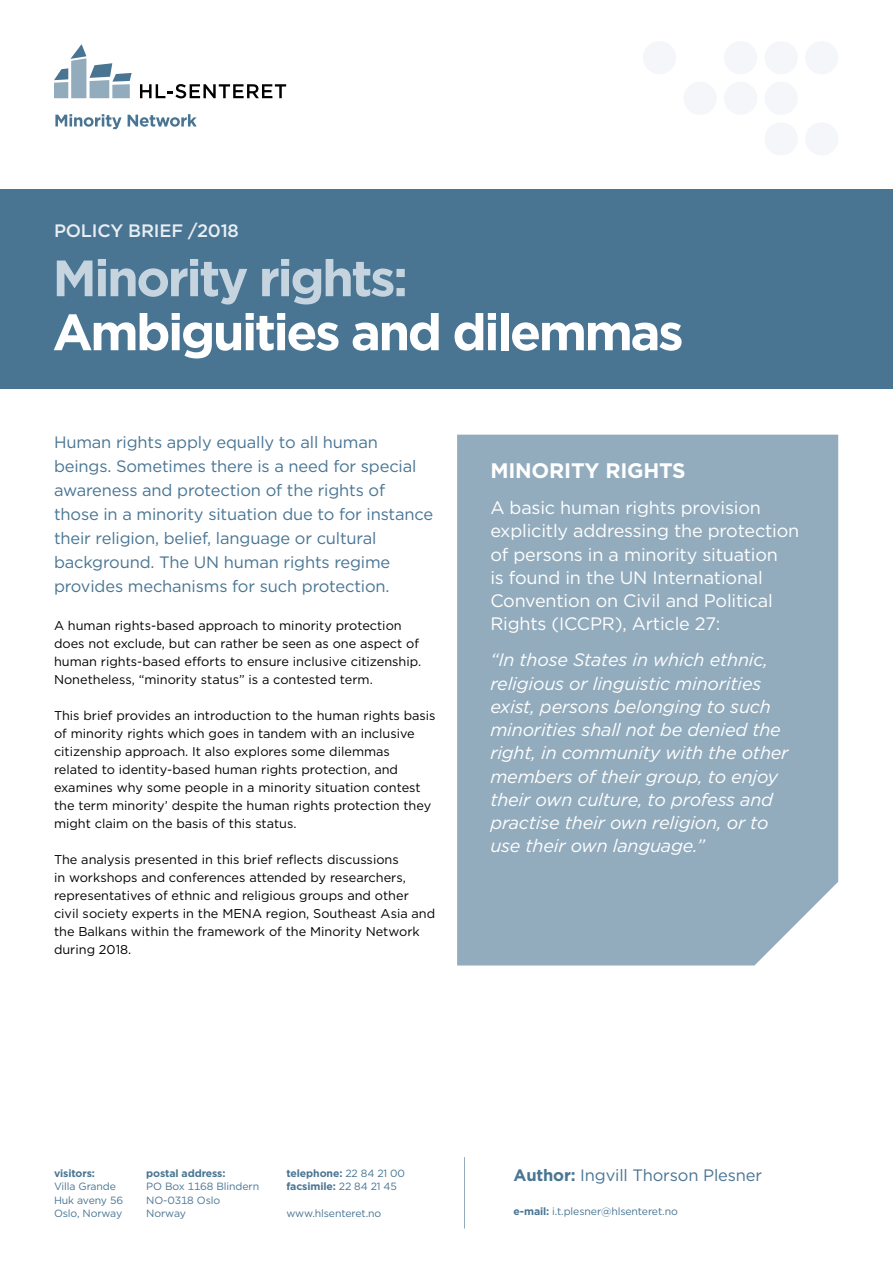
<style>
.page{position:relative;width:893px;height:1263px;background:#fff}
.page>*{position:absolute;margin:0;border:0;box-sizing:border-box;transform-origin:0 0}
.t1{font:700 51px "Gotham";letter-spacing:-.05em;color:#fff}
.t2{font:700 51px "Gotham";letter-spacing:-.05em;color:#c6d4df}
.t3{font:700 21px "Gotham";letter-spacing:-.01em;color:#fff}
.t4{font:italic 18px/23.2px "Gotham";letter-spacing:-.01em;color:#fff}
.t5{font:18px/23.2px "Gotham";letter-spacing:-.01em;color:#fff}
.t6{font:500 18px "Gotham";letter-spacing:-.01em;color:#e8eef3}
.t7{font:16.5px/24px "Gotham";letter-spacing:-.01em;color:#497593}
.t8{font:12.75px/18px "Gotham";color:#000}
.t9{font:10.5px/13.5px "Gotham";letter-spacing:-.01em;color:#497593}
.t10{font:700 10.5px/13.5px "Gotham";letter-spacing:-.01em;color:#497593}
.s1{font-weight:400}
.s2{font-weight:700}
</style>
<div class="page">
<div style="left:0;top:190px;width:893px;height:199px;background:#497593"></div>
<div style="left:457px;top:435px;width:381px;height:530px;background:#92acbe"></div>
<div style="left:765px;top:122px;width:33px;height:33px;background:#f4f6f9;border-radius:50%"></div>
<div style="left:805px;top:122px;width:33px;height:33px;background:#f4f6f9;border-radius:50%"></div>
<div style="left:683px;top:82px;width:34px;height:33px;background:#f4f6f9;border-radius:50%"></div>
<div style="left:724px;top:82px;width:33px;height:33px;background:#f4f6f9;border-radius:50%"></div>
<div style="left:765px;top:82px;width:33px;height:33px;background:#f4f6f9;border-radius:50%"></div>
<div style="left:724px;top:41px;width:33px;height:33px;background:#f4f6f9;border-radius:50%"></div>
<div style="left:643px;top:41px;width:33px;height:33px;background:#f4f6f9;border-radius:50%"></div>
<div style="left:765px;top:41px;width:33px;height:33px;background:#f4f6f9;border-radius:50%"></div>
<div style="left:805px;top:41px;width:33px;height:33px;background:#f4f6f9;border-radius:50%"></div>
<hr style="left:464px;top:1157px;width:1px;height:71px;background:#92acbe">
<svg style="left:140px;top:84px;width:146px;height:14px"></svg>
<svg style="left:54px;top:44px;width:78px;height:54px"></svg>
<svg style="left:55px;top:114px;width:67px;height:15px"></svg>
<svg style="left:128px;top:114px;width:69px;height:13px"></svg>
<h3 class="t6" style="left:54px;top:219px;width:186px">POLICY BRIEF /2018</h3>
<h1 class="t2" style="left:52px;top:244px;width:357px">Minority rights:</h1>
<h1 class="t1" style="left:52px;top:298px;width:633px">Ambiguities and dilemmas</h1>
<p class="t7" style="left:54px;top:430px;width:381px">Human rights apply equally to all human beings. Sometimes there is a need for special awareness and protection of the rights of those in a minority situation due to for instance their religion, belief, language or cultural background. The UN human rights regime provides mechanisms for such protection.</p>
<p class="t8" style="left:54px;top:616px;width:369px">A human rights-based approach to minority protection does not exclude, but can rather be seen as one aspect of human rights-based efforts to ensure inclusive citizenship.<br>Nonetheless, “minority status” is a contested term.</p>
<p class="t8" style="left:54px;top:706px;width:383px">This brief provides an introduction to the human rights basis of minority rights which goes in tandem with an inclusive citizenship approach. It also explores some dilemmas related to identity-based human rights protection, and examines why some people in a minority situation contest the term minority’ despite the human rights protection they might claim on the basis of this status.</p>
<p class="t8" style="left:54px;top:850px;width:383px">The analysis presented in this brief reflects discussions<br>in workshops and conferences attended by researchers, representatives of ethnic and religious groups and other civil society experts in the MENA region, Southeast Asia and the Balkans within the framework of the Minority Network during 2018.</p>
<h2 class="t3" style="left:490px;top:457px;width:197px">MINORITY RIGHTS</h2>
<h3 class="t5" style="left:490px;top:496px;width:310px">A basic human rights provision explicitly addressing the protection of persons in a minority situation<br>is found in the UN International Convention on Civil and Political Rights (ICCPR), Article 27:</h3>
<p class="t4" style="left:490px;top:648px;width:300px">“In those States in which ethnic, religious or linguistic minorities exist, persons belonging to such minorities shall not be denied the right, in community with the other members of their group, to enjoy their own culture, to profess and practise their own religion, or to use their own language.”</p>
<p class="t10" style="left:54px;top:1166px;width:43px">visitors:</p>
<p class="t9" style="left:54px;top:1179px;width:71px">Villa Grande<br>Huk aveny 56<br>Oslo, Norway</p>
<p class="t10" style="left:146px;top:1166px;width:81px">postal address:</p>
<p class="t9" style="left:146px;top:1179px;width:114px">PO Box 1168 Blindern<br>NO-0318 Oslo<br>Norway</p>
<p class="t10" style="left:286px;top:1166px;width:120px">telephone: <span class="s1">22 84 21 00 </span>facsimile: <span class="s1">22 84 21 45</span></p>
<p class="t9" style="left:286px;top:1206px;width:96px">www.hlsenteret.no</p>
<p class="t9" style="left:514px;top:1204px;width:166px"><span class="s2">e-mail:</span> i.t.plesner@hlsenteret.no</p>
<p class="t7" style="left:514px;top:1163px;width:250px"><span class="s2">Author:</span> Ingvill Thorson Plesner</p>
</div>
